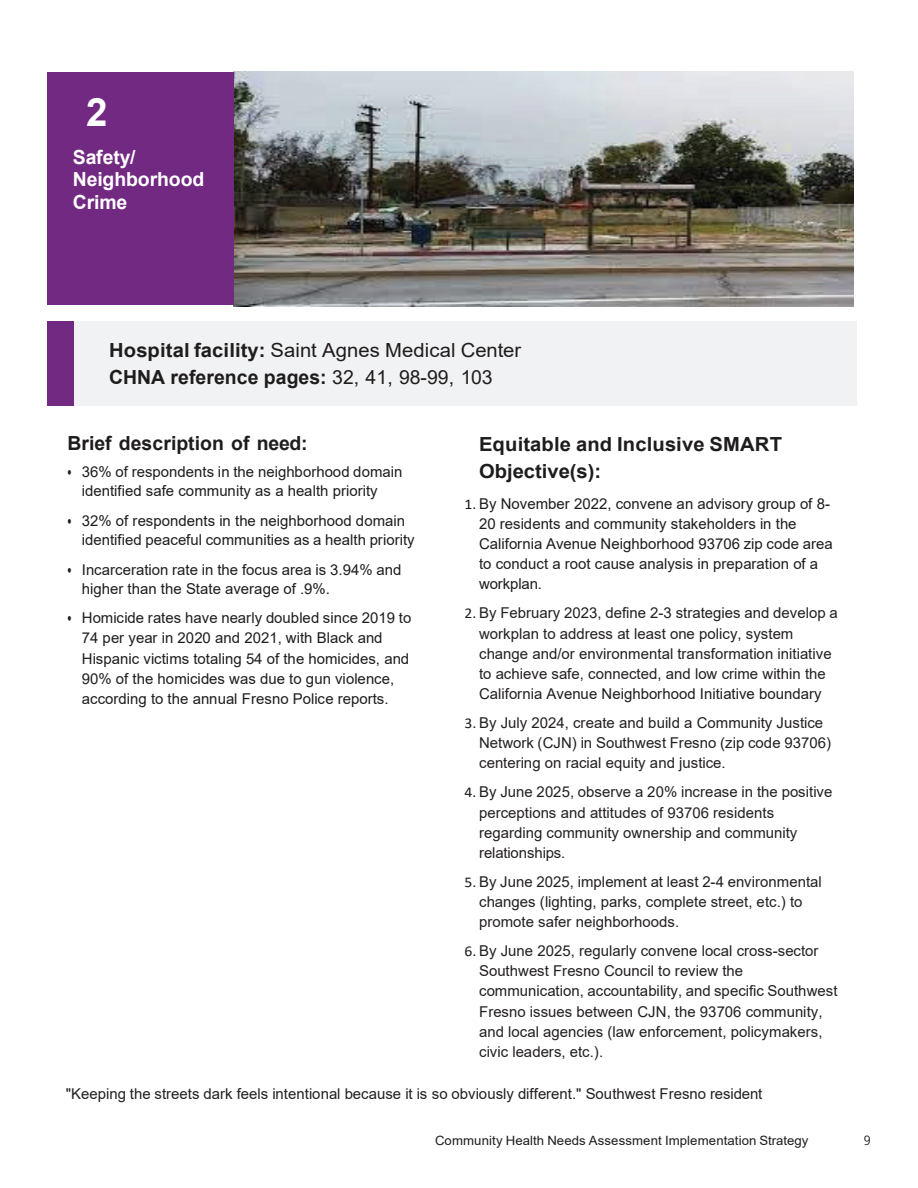
<style>
.page{position:relative;width:918px;height:1188px;background:#fff}
.page>*{position:absolute;margin:0;border:0;box-sizing:border-box;transform-origin:0 0}
.t1{font:700 39px "Arial";color:#fff}
.t2{font:19.5px/27px "Arial";letter-spacing:.005em;color:#1f1c1d;scale:1.04 1}
.t3{font:700 19.5px/26.8px "Arial";color:#1f1c1d;scale:1.04 1}
.t4{font:700 19.5px/22.5px "Arial";letter-spacing:-.01em;color:#fff}
.t5{font:700 19.5px "Arial";color:#1f1c1d}
.t6{font:15px/20.1px "Arial";color:#231f20}
.t7{font:15px/20.1px "Arial";color:#1f1c1d}
.t8{font:12.75px "Arial";letter-spacing:.005em;color:#1f1c1d}
.t9{font:12.75px "Arial";letter-spacing:.005em;color:#1f1c1d;scale:1.1 1}
.t10{font:12px "News Gothic Std";color:#231f20}
.s1{font-weight:700}
.s2{font-family:"Calibri"}
.s3{font-family:"Calibri";color:#1f1c1d}
.s4{color:#1f1c1d}
</style>
<div class="page">
<img style="left:234px;top:72px;width:619px;height:235px">
<div style="left:47px;top:72px;width:187px;height:233px;background:#712982"></div>
<div style="left:47px;top:322px;width:27px;height:84px;background:#712982"></div>
<div style="left:74px;top:322px;width:783px;height:84px;background:#f1f2f3"></div>
<h1 class="t1" style="left:86px;top:85px;width:23px">2</h1>
<h2 class="t4" style="left:73px;top:146px;width:133px">Safety/<br>Neighborhood<br>Crime</h2>
<h2 class="t2" style="left:109px;top:337px;width:398px"><span class="s1">Hospital facility:</span> Saint Agnes Medical Center<br><span class="s1">CHNA reference pages:</span> 32, 41, 98-99, 103</h2>
<h2 class="t5" style="left:68px;top:429px;width:242px">Brief description of need:</h2>
<p class="t7" style="left:82px;top:462px;width:322px;line-height:19.5px;text-indent:-15px"><span class="s2">•</span> 36% of respondents in the neighborhood domain identified safe community as a health priority</p>
<p class="t7" style="left:82px;top:511px;width:334px;line-height:19.5px;text-indent:-15px"><span class="s2">•</span> 32% of respondents in the neighborhood domain identified peaceful communities as a health priority</p>
<p class="t7" style="left:82px;top:560px;width:321px;line-height:19.2px;text-indent:-15px"><span class="s2">•</span> Incarceration rate in the focus area is 3.94% and higher than the State average of .9%.</p>
<p class="t7" style="left:82px;top:608px;width:331px;text-indent:-15px"><span class="s2">•</span> Homicide rates have nearly doubled since 2019 to 74 per year in 2020 and 2021, with Black and Hispanic victims totaling 54 of the homicides, and 90% of the homicides was due to gun violence, according to the annual Fresno Police reports.</p>
<h2 class="t3" style="left:479px;top:431px;width:293px">Equitable and Inclusive SMART<br>Objective(s):</h2>
<p class="t7" style="left:479px;top:493px;width:355px;text-indent:-15px"><span class="s2">1.</span> By November 2022, convene an advisory group of 8- 20 residents and community stakeholders in the California Avenue Neighborhood 93706 zip code area to conduct a root cause analysis in preparation of a workplan.</p>
<p class="t6" style="left:479px;top:603px;width:360px;text-indent:-15px"><span class="s3">2.</span> By February 2023, define 2-3 strategies and develop a workplan to address at least one policy, system change and/or environmental transformation initiative to achieve safe, connected, and low crime within the California <span class="s4">Avenue Neighborhood Initiative boundary</span></p>
<p class="t6" style="left:479px;top:713px;width:353px;text-indent:-15px"><span class="s3">3.</span> By July 2024, create and build a Community Justice<br>Network (CJN) in Southwest Fresno (zip code 93706) centering on racial equity and justice.</p>
<p class="t6" style="left:479px;top:782px;width:355px;text-indent:-15px"><span class="s3">4.</span> By June 2025, observe a 20% increase in the positive perceptions and attitudes of 93706 residents regarding community ownership and community relationships.</p>
<p class="t6" style="left:479px;top:872px;width:344px;text-indent:-15px"><span class="s3">5.</span> By June 2025, implement at least 2-4 environmental changes (lighting, parks, complete street, etc.) to promote safer neighborhoods.</p>
<p class="t6" style="left:479px;top:940px;width:360px;text-indent:-15px"><span class="s3">6.</span> By June 2025, regularly convene local cross-sector Southwest Fresno Council to review the communication, accountability, and specific Southwest Fresno issues between CJN, the 93706 community, and local agencies (law enforcement, policymakers, civic leaders, etc.).</p>
<p class="t6" style="left:66px;top:1083px;width:698px">"Keeping the streets dark feels intentional because it is so obviously different." Southwest Fresno resident</p>
<p class="t10" style="left:864px;top:1133px;width:8px">9</p>
<p class="t8" style="left:435px;top:1132px;width:375px">Community Health Needs Assessment Implementation Strategy</p>
<p class="t9" style="left:866px;top:1132px;width:15px">10</p>
</div>
